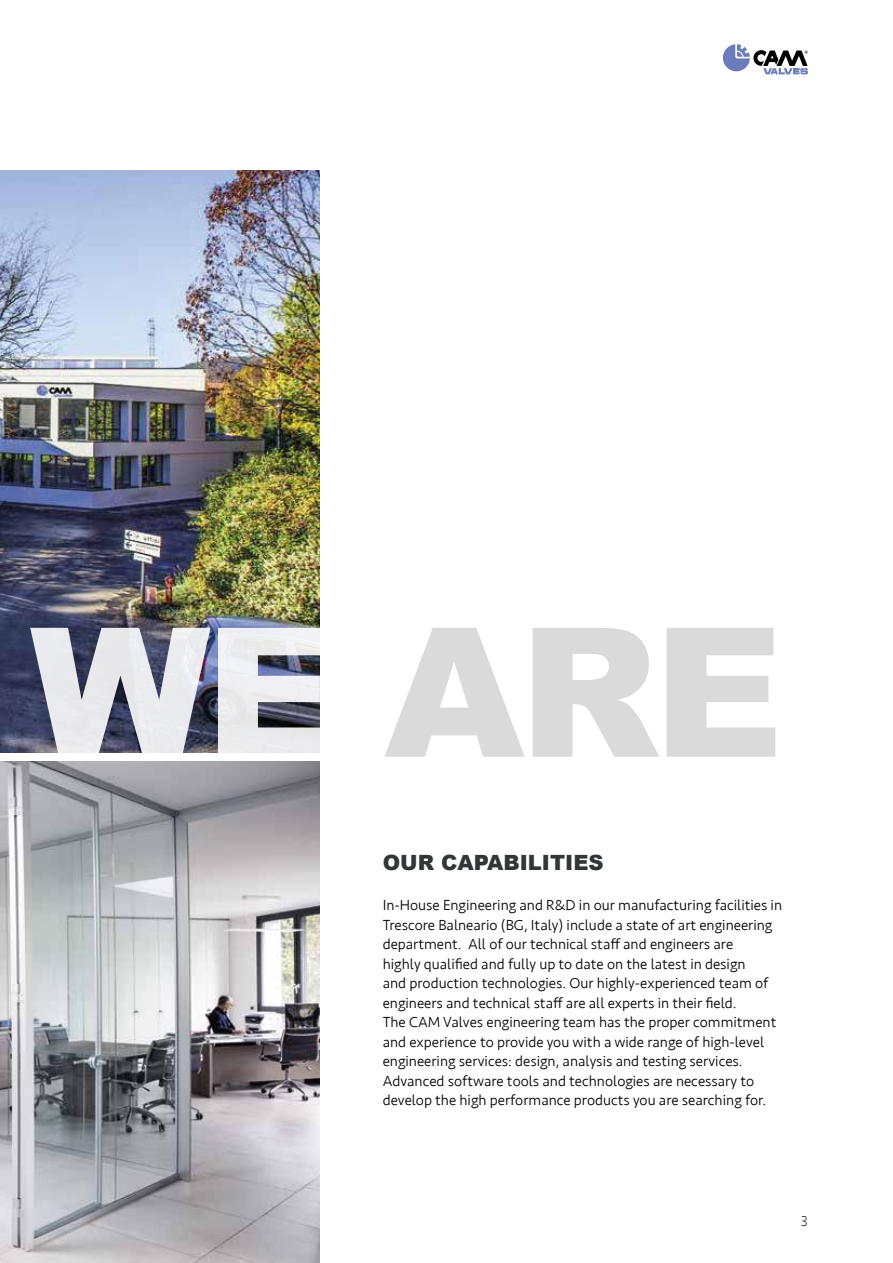
<style>
.page{position:relative;width:893px;height:1263px;background:#fff}
.page>*{position:absolute;margin:0;border:0;box-sizing:border-box;transform-origin:0 0}
.t1{font:900 180px "Arial";color:#d6d6d6}
.t2{font:900 21px "Arial";color:#323638}
.t3{font:300 15px/19.5px "Seravek";color:#000}
.t4{font:200 15px "Seravek";color:#000}
.s1{color:#fff}
</style>
<div class="page">
<svg style="left:723px;top:44px;width:85px;height:30px"></svg>
<img style="left:0;top:170px;width:319px;height:583px">
<img style="left:0;top:761px;width:319px;height:502px">
<h1 class="t1" style="left:30px;top:562px;width:755px"><span class="s1">WE</span> ARE</h1>
<h2 class="t2" style="left:383px;top:847px;width:223px">OUR CAPABILITIES</h2>
<p class="t3" style="left:383px;top:895px;width:401px">In-House Engineering and R&amp;D in our manufacturing facilities in Trescore Balneario (BG, Italy) include a state of art engineering department. All of our technical staff and engineers are<br>highly qualified and fully up to date on the latest in design<br>and production technologies. Our highly-experienced team of engineers and technical staff are all experts in their field.<br>The CAM Valves engineering team has the proper commitment and experience to provide you with a wide range of high-level engineering services: design, analysis and testing services.<br>Advanced software tools and technologies are necessary to develop the high performance products you are searching for.</p>
<p class="t4" style="left:801px;top:1212px;width:8px">3</p>
</div>
